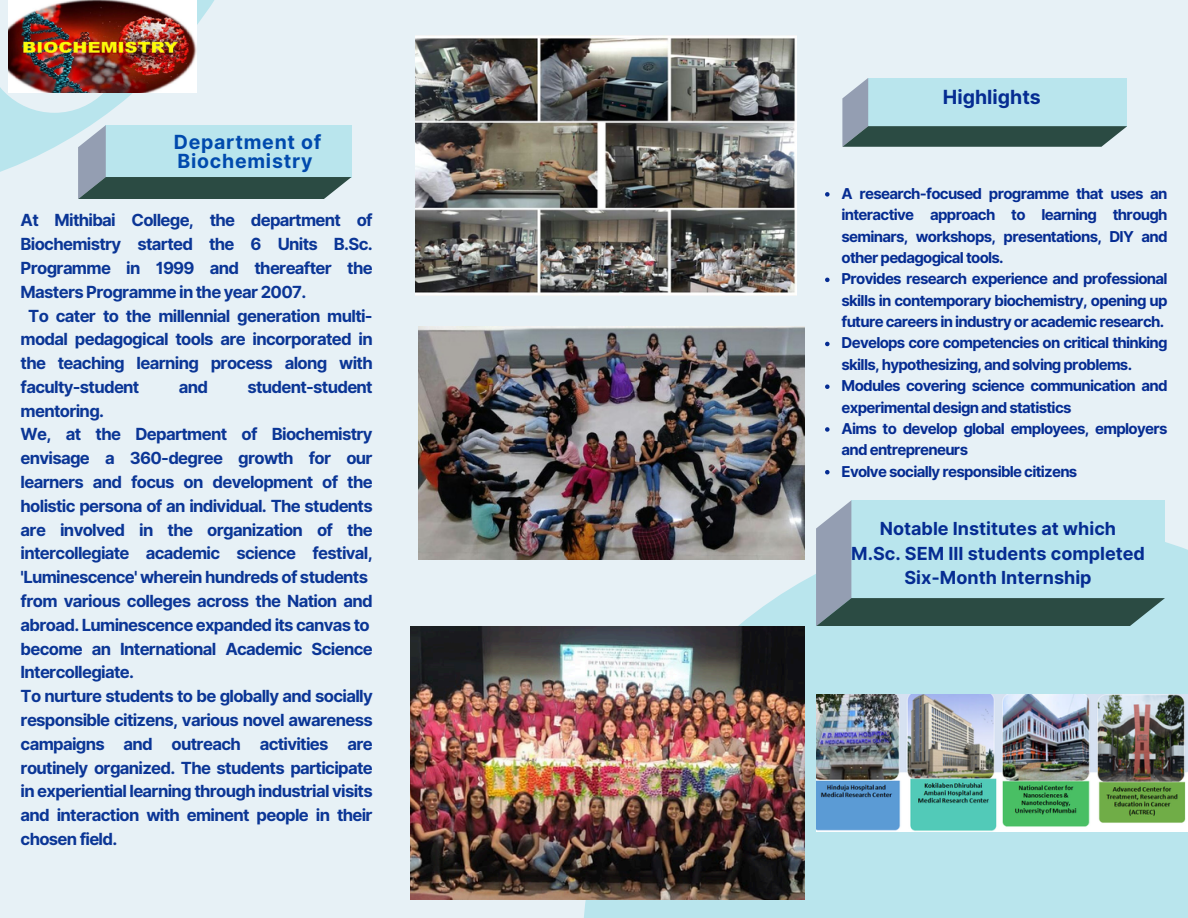
<style>
.page{position:relative;width:1188px;height:918px;background:#e7f1f6}
.page>*{position:absolute;margin:0;border:0;box-sizing:border-box;transform-origin:0 0}
.t1{font:700 19.5px/19.2px "Inter";letter-spacing:.04em;color:#004aad}
.t2{font:700 19.5px "Inter";color:#052c92}
.t3{font:700 18px/24.8px "Inter";color:#052c92;text-align:center}
.t4{font:700 16.65px/23.9px "Inter";letter-spacing:-.04em;color:#0b3696}
.t5{font:700 15px/21.3px "Inter";letter-spacing:-.045em;color:#052c92}
</style>
<div class="page">
<svg style="left:558px;top:496px;width:630px;height:422px;fill:#b9e5ed"></svg>
<svg style="left:0;top:0;width:214px;height:172px"></svg>
<svg style="left:0;top:0;width:125px;height:113px"></svg>
<svg style="left:78px;top:125px;width:273px;height:74px"></svg>
<svg style="left:842px;top:78px;width:285px;height:69px"></svg>
<img style="left:8px;top:0;width:188px;height:92px">
<img style="left:416px;top:35px;width:380px;height:260px">
<img style="left:418px;top:327px;width:386px;height:233px">
<img style="left:410px;top:627px;width:394px;height:272px">
<img style="left:816px;top:695px;width:372px;height:137px">
<svg style="left:825px;top:192px;width:5px;height:5px"></svg>
<svg style="left:825px;top:278px;width:5px;height:4px"></svg>
<svg style="left:825px;top:342px;width:5px;height:4px"></svg>
<svg style="left:825px;top:384px;width:5px;height:5px"></svg>
<svg style="left:825px;top:427px;width:5px;height:5px"></svg>
<svg style="left:825px;top:470px;width:5px;height:4px"></svg>
<svg style="left:816px;top:500px;width:349px;height:126px"></svg>
<p class="t1" style="left:174px;top:132px;width:149px">Department of<br>Biochemistry</p>
<p class="t4" style="left:21px;top:208px;width:354px">At Mithibai College, the department of</p>
<p class="t4" style="left:21px;top:232px;width:354px">Biochemistry started the 6 Units B.Sc.</p>
<p class="t4" style="left:21px;top:256px;width:354px">Programme in 1999 and thereafter the</p>
<p class="t4" style="left:21px;top:280px;width:287px">Masters Programme in the year 2007.</p>
<p class="t4" style="left:28px;top:304px;width:346px">To cater to the millennial generation multi-</p>
<p class="t4" style="left:21px;top:327px;width:354px">modal pedagogical tools are incorporated in</p>
<p class="t4" style="left:21px;top:351px;width:354px">the teaching learning process along with</p>
<p class="t4" style="left:21px;top:375px;width:120px">faculty-student</p>
<p class="t4" style="left:179px;top:375px;width:31px">and</p>
<p class="t4" style="left:247px;top:375px;width:127px">student-student</p>
<p class="t4" style="left:21px;top:399px;width:354px">mentoring.<br>We, at the Department of Biochemistry envisage a 360-degree growth for our learners and focus on development of the holistic persona of an individual. The students are involved in the organization of the intercollegiate academic science festival, 'Luminescence' wherein hundreds of students from various colleges across the Nation and abroad. Luminescence expanded its canvas to become an International Academic Science Intercollegiate.<br>To nurture students to be globally and socially responsible citizens, various novel awareness campaigns and outreach activities are routinely organized. The students participate in experiential learning through industrial visits and interaction with eminent people in their chosen field.</p>
<h1 class="t2" style="left:943px;top:85px;width:99px">Highlights</h1>
<p class="t5" style="left:842px;top:183px;width:328px;text-align:justify">A research-focused programme that uses an interactive approach to learning through seminars, workshops, presentations, DIY and other pedagogical tools.</p>
<p class="t5" style="left:842px;top:268px;width:328px;text-align:justify">Provides research experience and professional skills in contemporary biochemistry, opening up future careers in industry or academic research.</p>
<p class="t5" style="left:842px;top:332px;width:328px">Develops core competencies on critical thinking skills, hypothesizing, and solving problems.</p>
<p class="t5" style="left:842px;top:375px;width:328px">Modules covering science communication and experimental design and statistics</p>
<p class="t5" style="left:842px;top:418px;width:328px">Aims to develop global employees, employers and entrepreneurs</p>
<p class="t5" style="left:842px;top:461px;width:237px">Evolve socially responsible citizens</p>
<p class="t3" style="left:851px;top:516px;width:296px">Notable Institutes at which<br>M.Sc. SEM III students completed<br>Six-Month Internship</p>
</div>
